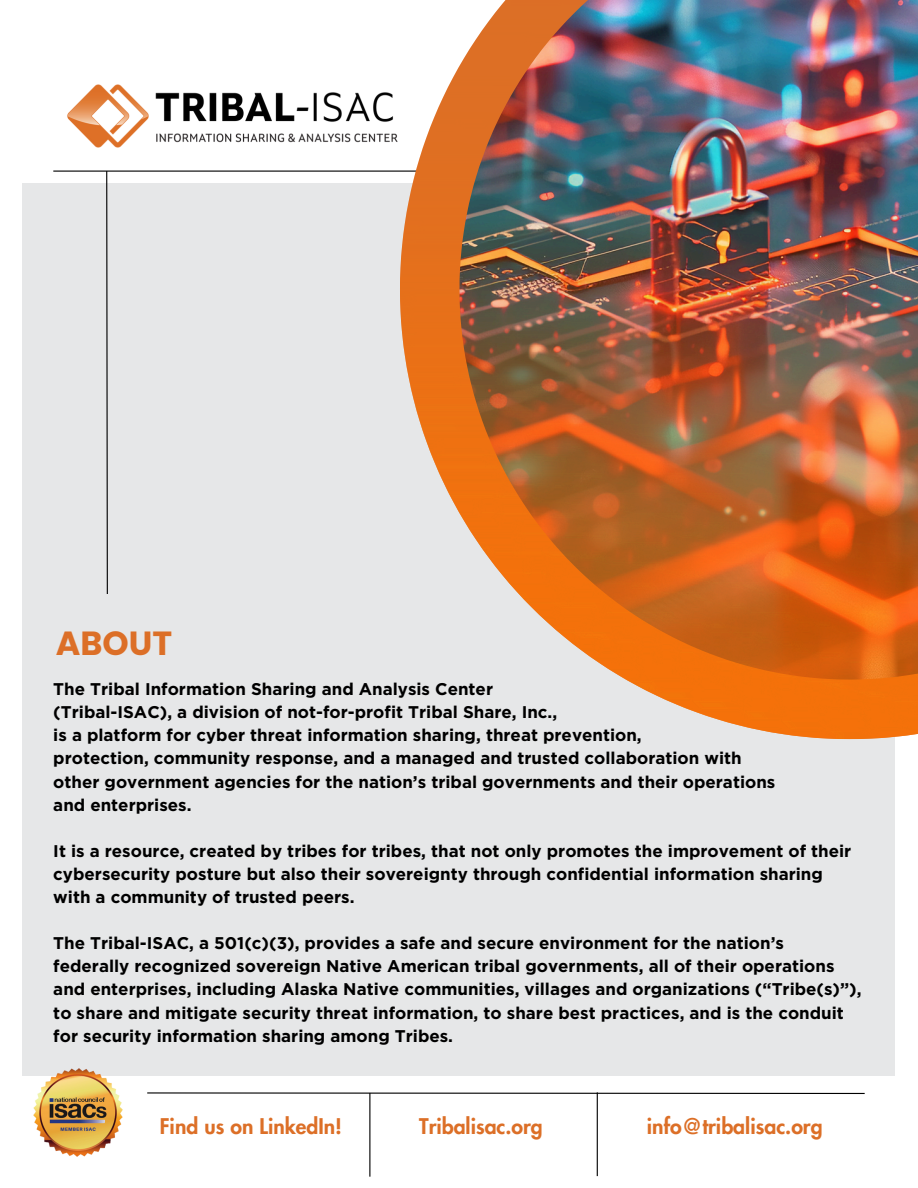
<style>
.page{position:relative;width:918px;height:1188px;background:#fff}
.page>*{position:absolute;margin:0;border:0;box-sizing:border-box;transform-origin:0 0}
.t1{font:700 33.45px "Poppins";color:#dc6f27}
.t2{font:800 21.15px "Futura LT Pro";color:#dc6f27}
.t3{font:700 16.95px/23.1px "Gotham";color:#000}
</style>
<div class="page">
<hr style="left:53px;top:171px;width:812px;height:1px;background:#000">
<div style="left:23px;top:184px;width:872px;height:892px;background:#e6e7e8"></div>
<img style="left:400px;top:0;width:518px;height:739px">
<img style="left:67px;top:72px;width:344px;height:87px">
<svg style="left:106px;top:170px;width:2px;height:424px"></svg>
<svg style="left:147px;top:1092px;width:718px;height:3px"></svg>
<hr style="left:369px;top:1093px;width:1px;height:84px;background:#000">
<img style="left:33px;top:1068px;width:90px;height:89px">
<hr style="left:597px;top:1092px;width:1px;height:84px;background:#000">
<p class="t1" style="left:56px;top:620px;width:118px">ABOUT</p>
<p class="t3" style="left:53px;top:678px;width:441px">The Tribal Information Sharing and Analysis Center</p>
<p class="t3" style="left:53px;top:701px;width:506px">(Tribal-ISAC), a division of not-for-profit Tribal Share, Inc.,</p>
<p class="t3" style="left:53px;top:724px;width:590px">is a platform for cyber threat information sharing, threat prevention,</p>
<h1 class="t3" style="left:53px;top:747px;width:690px">protection, community response, and a managed and trusted collaboration with</h1>
<p class="t3" style="left:53px;top:770px;width:724px">other government agencies for the nation’s tribal governments and their operations</p>
<p class="t3" style="left:53px;top:793px;width:140px">and enterprises.</p>
<p class="t3" style="left:53px;top:839px;width:800px">It is a resource, created by tribes for tribes, that not only promotes the improvement of their cybersecurity posture but also their sovereignty through confidential information sharing with a community of trusted peers.</p>
<p class="t3" style="left:53px;top:932px;width:810px">The Tribal-ISAC, a 501(c)(3), provides a safe and secure environment for the nation’s federally recognized sovereign Native American tribal governments, all of their operations and enterprises, including Alaska Native communities, villages and organizations (“Tribe(s)”), to share and mitigate security threat information, to share best practices, and is the conduit for security information sharing among Tribes.</p>
<p class="t2" style="left:160px;top:1117px;width:184px">Find us on LinkedIn!</p>
<p class="t2" style="left:419px;top:1117px;width:125px">Tribalisac.org</p>
<p class="t2" style="left:647px;top:1117px;width:177px">info@tribalisac.org</p>
</div>
